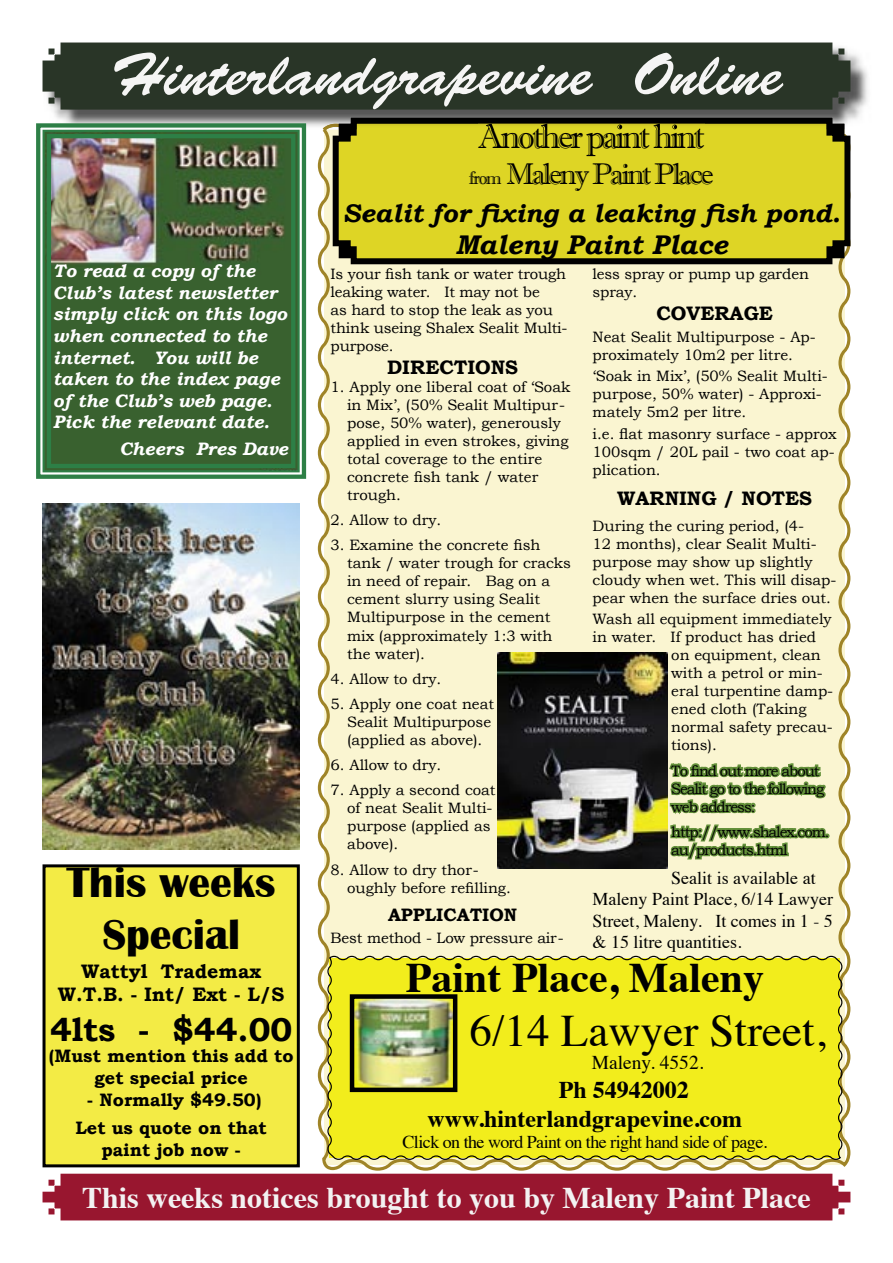
<style>
.page{position:relative;width:893px;height:1263px;background:#fff}
.page>*{position:absolute;margin:0;border:0;box-sizing:border-box;transform-origin:0 0}
.t1{font:60px "Brush Script Std";color:#f5f5f4}
.t2{font:45px "Times";color:#000}
.t3{font:700 43.5px/52.2px "Britannic";color:#000;text-align:center}
.t4{font:700 42px "Times";color:#000}
.t5{font:34.5px "Imprint MT Shadow";letter-spacing:-.08em;color:#000}
.t6{font:700 33px "Bookman Old Style";color:#000}
.t7{font:700 30px "Times";color:#f3f2f2}
.t8{font:30px "Imprint MT Shadow";letter-spacing:-.08em;color:#000}
.t9{font:italic 700 27px "Bookman Old Style";color:#000}
.t10{font:italic 700 25.5px "Bookman Old Style";color:#000}
.t11{font:700 24px/28.8px "Times";color:#000}
.t12{font:700 19.5px/23.4px "Bookman Old Style";color:#000;text-align:center}
.t13{font:19.5px "Times";color:#000}
.t14{font:italic 700 18px/21.6px "Bookman Old Style";color:#fff}
.t15{font:700 18px/21.6px "Bookman Old Style";color:#000;text-align:center}
.t16{font:18px/21.6px "Times";color:#000}
.t17{font:18px "Times";letter-spacing:-.03em;color:#000}
.t18{font:15px/18px "Bookman Old Style";color:#000}
.t19{font:15px/18px "Bookman Old Style";letter-spacing:-.07em;color:#000}
.s1{font-size:18px}
</style>
<div class="page">
<div style="left:43px;top:1174px;width:807px;height:46px;background:#98162f"></div>
<div style="left:318px;top:130px;width:532px;height:1041px;background:#faf5d1"></div>
<div style="left:327px;top:956px;width:515px;height:204px;background:#f2ed1c"></div>
<img style="left:350px;top:994px;width:107px;height:98px">
<svg style="left:333px;top:130px;width:517px;height:134px;background:#cec523"></svg>
<img style="left:53px;top:53px;width:815px;height:77px">
<img style="left:323px;top:124px;width:16px;height:6px">
<img style="left:339px;top:118px;width:493px;height:6px">
<svg style="left:339px;top:124px;width:3px;height:6px"></svg>
<svg style="left:841px;top:124px;width:3px;height:6px"></svg>
<img style="left:342px;top:121px;width:499px;height:9px">
<div style="left:43px;top:43px;width:807px;height:67px;background:#293527"></div>
<svg style="left:36px;top:123px;width:270px;height:356px;background:#6fa780"></svg>
<svg style="left:43px;top:130px;width:257px;height:342px;background:#37723e"></svg>
<img style="left:47px;top:134px;width:248px;height:334px">
<img style="left:43px;top:504px;width:257px;height:345px">
<svg style="left:667px;top:760px;width:165px;height:101px;background:#bbcb92"></svg>
<div style="left:43px;top:864px;width:257px;height:303px;background:#f3eb45"></div>
<img style="left:497px;top:652px;width:170px;height:216px">
<h1 class="t1" style="left:110px;top:41px;width:674px">Hinterlandgrapevine Online</h1>
<p class="t14" style="left:53px;top:260px;width:236px">To read a copy of the<br>Club’s latest newsletter simply click on this logo when connected to the internet. You will be taken to the index page of the Club’s web page.<br>Pick the relevant date.</p>
<p class="t14" style="left:119px;top:438px;width:170px">Cheers Pres Dave</p>
<h3 class="t3" style="left:67px;top:857px;width:210px">This weeks<br>Special</h3>
<h3 class="t12" style="left:58px;top:959px;width:228px">Wattyl Trademax<br>W.T.B. - Int/ Ext - L/S</h3>
<h3 class="t6" style="left:50px;top:1010px;width:244px">4lts - $44.00</h3>
<p class="t15" style="left:49px;top:1045px;width:246px">(Must mention this add to get special price</p>
<p class="t15" style="left:75px;top:1085px;width:193px;line-height:28.8px">- Normally $49.50)<br>Let us quote on that</p>
<p class="t15" style="left:101px;top:1139px;width:141px">paint job now -</p>
<h3 class="t5" style="left:478px;top:116px;width:228px">Another paint hint</h3>
<h3 class="t8" style="left:469px;top:156px;width:246px"><span class="s1">from</span> Maleny Paint Place</h3>
<h3 class="t10" style="left:343px;top:198px;width:499px">Sealit for fixing a leaking fish pond.</h3>
<h3 class="t9" style="left:455px;top:229px;width:274px">Maleny Paint Place</h3>
<p class="t18" style="left:331px;top:265px;width:238px">Is your fish tank or water trough leaking water. It may not be<br>as hard to stop the leak as you think useing Shalex Sealit Multi&shy;purpose.</p>
<h3 class="t12" style="left:387px;top:355px;width:133px">DIRECTIONS</h3>
<p class="t18" style="left:347px;top:378px;width:225px;text-indent:-16px">1. Apply one liberal coat of ‘Soak in Mix’, (50% Sealit Multipur&shy;pose, 50% water), generously applied in even strokes, giving total coverage to the entire concrete fish tank / water trough.</p>
<p class="t18" style="left:331px;top:511px;width:112px">2. Allow to dry.</p>
<p class="t18" style="left:347px;top:536px;width:225px;text-indent:-16px">3. Examine the concrete fish tank / water trough for cracks in need of repair. Bag on a cement slurry using Sealit<br>Multipurpose in the cement mix (approximately 1:3 with the water).</p>
<p class="t18" style="left:331px;top:670px;width:112px">4. Allow to dry.</p>
<p class="t18" style="left:347px;top:695px;width:148px;text-indent:-16px">5. Apply one coat neat<br>Sealit Multipurpose (applied as above).</p>
<p class="t18" style="left:331px;top:756px;width:112px">6. Allow to dry.</p>
<p class="t18" style="left:347px;top:781px;width:150px;text-indent:-16px">7. Apply a second coat of neat Sealit Multi&shy;purpose (applied as above).</p>
<p class="t18" style="left:347px;top:860px;width:165px;text-indent:-16px">8. Allow to dry thor&shy;oughly before refilling.</p>
<p class="t15" style="left:388px;top:904px;width:131px">APPLICATION</p>
<p class="t18" style="left:331px;top:929px;width:235px">Best method - Low pressure air-</p>
<p class="t18" style="left:593px;top:265px;width:218px">less spray or pump up garden spray.</p>
<h3 class="t12" style="left:656px;top:301px;width:118px">COVERAGE</h3>
<p class="t18" style="left:593px;top:328px;width:225px">Neat Sealit Multipurpose - Ap&shy;proximately 10m2 per litre.</p>
<p class="t18" style="left:593px;top:367px;width:237px">‘Soak in Mix’, (50% Sealit Multi&shy;purpose, 50% water) - Approxi&shy;mately 5m2 per litre.</p>
<p class="t18" style="left:593px;top:425px;width:245px">i.e. flat masonry surface - approx<br>100sqm / 20L pail - two coat ap&shy;plication.</p>
<h3 class="t12" style="left:617px;top:487px;width:196px">WARNING / NOTES</h3>
<p class="t18" style="left:593px;top:517px;width:245px">During the curing period, (4-<br>12 months), clear Sealit Multi&shy;purpose may show up slightly cloudy when wet. This will disap&shy;pear when the surface dries out.</p>
<p class="t18" style="left:593px;top:610px;width:241px">Wash all equipment immediately</p>
<p class="t18" style="left:593px;top:628px;width:225px">in water. If product has dried</p>
<p class="t18" style="left:671px;top:646px;width:151px">on equipment, clean</p>
<p class="t18" style="left:671px;top:664px;width:153px">with a petrol or min-</p>
<p class="t18" style="left:671px;top:682px;width:163px">eral turpentine damp-</p>
<p class="t18" style="left:671px;top:700px;width:137px">ened cloth (Taking</p>
<p class="t18" style="left:671px;top:718px;width:163px">normal safety precau-</p>
<p class="t18" style="left:671px;top:736px;width:47px">tions).</p>
<p class="t19" style="left:671px;top:761px;width:154px">To find out more about<br>Sealit go to the following web address:</p>
<p class="t19" style="left:671px;top:823px;width:160px">http://www.shalex.com. au/products.html</p>
<p class="t16" style="left:593px;top:865px;width:242px;text-indent:79px">Sealit is available at<br>Maleny Paint Place, 6/14 Lawyer<br>Street, Maleny. It comes in 1 - 5 &amp; 15 litre quantities.</p>
<h3 class="t4" style="left:406px;top:937px;width:360px">Paint Place, Maleny</h3>
<h2 class="t2" style="left:470px;top:988px;width:358px">6/14 Lawyer Street,</h2>
<h3 class="t13" style="left:592px;top:1044px;width:113px">Maleny. 4552.</h3>
<h3 class="t11" style="left:428px;top:1073px;width:316px;text-indent:131px">Ph 54942002 www.hinterlandgrapevine.com</h3>
<p class="t17" style="left:402px;top:1125px;width:366px">Click on the word Paint on the right hand side of page.</p>
<h3 class="t7" style="left:82px;top:1169px;width:730px">This weeks notices brought to you by Maleny Paint Place</h3>
</div>
